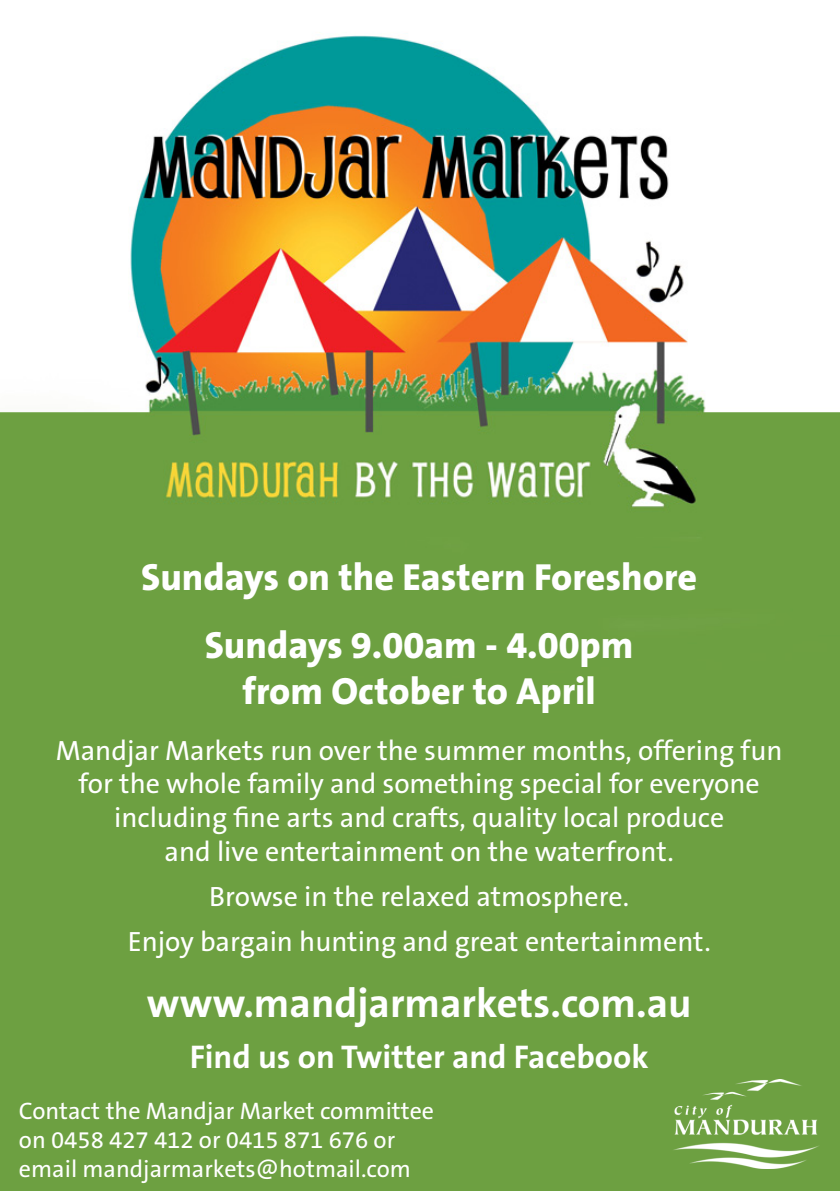
<style>
.page{position:relative;width:840px;height:1191px;background:#fff}
.page>*{position:absolute;margin:0;border:0;box-sizing:border-box;transform-origin:0 0}
.t1{font:700 41px "The Sans B7";color:#fff}
.t2{font:800 38px/45.6px "The Sans B8";color:#fff;text-align:center}
.t3{font:700 33px "The Sans B7";color:#fff}
.t4{font:28px/33.6px "The Sans B5 Plain";color:#fff;text-align:center}
.t5{font:24px/28.8px "The Sans B5 Plain";color:#fff}
</style>
<div class="page">
<img style="left:0;top:35px;width:839px;height:649px">
<div style="left:0;top:684px;width:839px;height:507px;background:#6da041"></div>
<img style="left:674px;top:1079px;width:145px;height:89px">
<p class="t2" style="left:141px;top:555px;width:557px">Sundays on the Eastern Foreshore</p>
<p class="t2" style="left:205px;top:623px;width:430px">Sundays 9.00am - 4.00pm from October to April</p>
<p class="t4" style="left:56px;top:734px;width:728px">Mandjar Markets run over the summer months, offering fun for the whole family and something special for everyone including fine arts and crafts, quality local produce<br>and live entertainment on the waterfront.</p>
<p class="t4" style="left:209px;top:880px;width:421px">Browse in the relaxed atmosphere.</p>
<p class="t4" style="left:128px;top:925px;width:584px">Enjoy bargain hunting and great entertainment.</p>
<p class="t1" style="left:147px;top:981px;width:546px">www.mandjarmarkets.com.au</p>
<p class="t3" style="left:189px;top:1038px;width:460px">Find us on Twitter and Facebook</p>
<p class="t5" style="left:19px;top:1097px;width:416px">Contact the Mandjar Market committee on 0458 427 412 or 0415 871 676 or email mandjarmarkets@hotmail.com</p>
</div>
